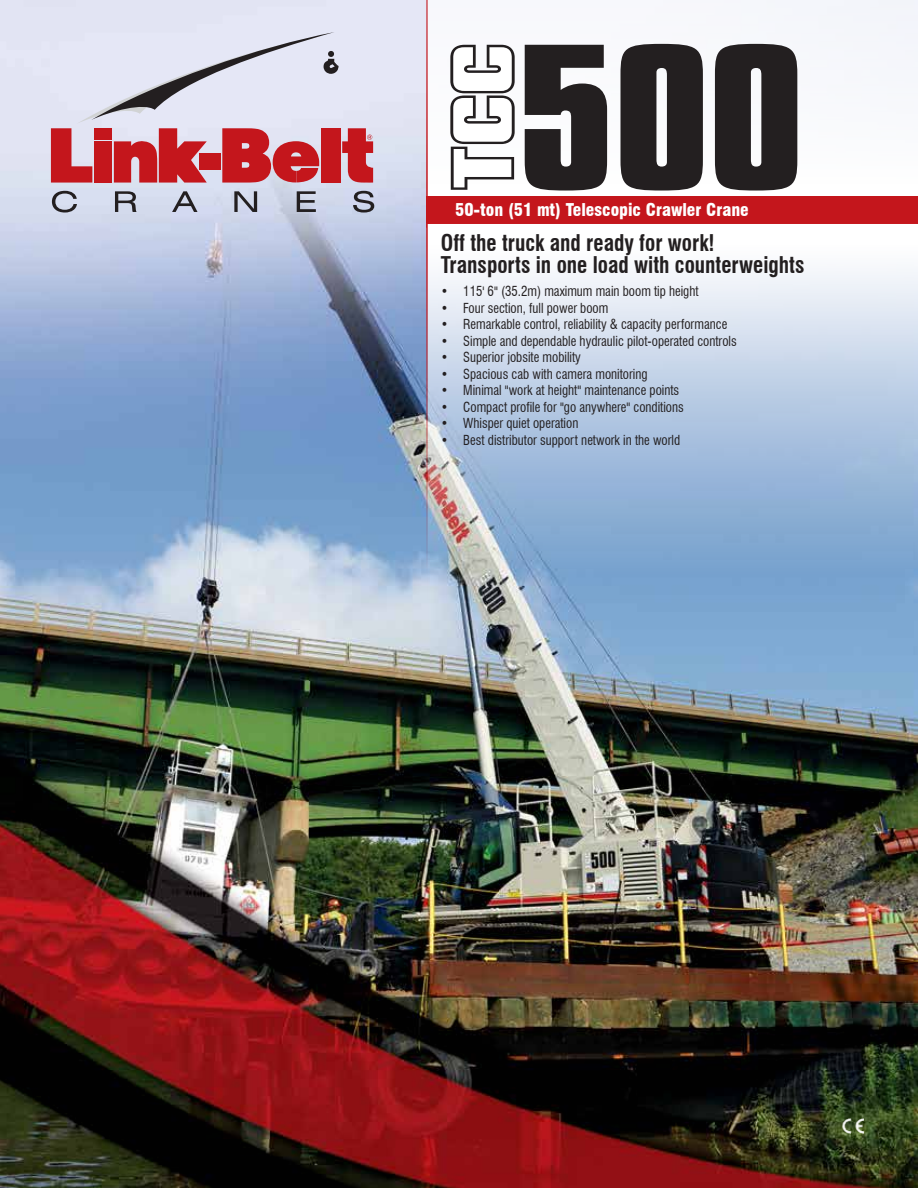
<style>
.page{position:relative;width:918px;height:1188px;background:#fff}
.page>*{position:absolute;margin:0;border:0;box-sizing:border-box;transform-origin:0 0}
.t1{font:700 condensed 22.5px/22.5px "Swiss 721 BT";color:#231f20;scale:.95 1}
.t2{font:900 condensed 17.25px "Swiss 721 BT";color:#fff}
.t3{font:condensed 13.5px "Swiss 721 BT";color:#231f20;scale:.95 1}
</style>
<div class="page">
<img style="left:0;top:0;width:918px;height:1188px">
<img style="left:841px;top:1118px;width:23px;height:16px">
<svg style="left:426px;top:0;width:492px;height:197px"></svg>
<div style="left:426px;top:197px;width:492px;height:26px;background:#c4161c"></div>
<svg style="left:426px;top:223px;width:492px;height:377px"></svg>
<svg style="left:621px;top:44px;width:82px;height:147px;background:#3d3a3b"></svg>
<svg style="left:715px;top:44px;width:82px;height:147px;background:#3d393b"></svg>
<svg style="left:525px;top:45px;width:82px;height:146px"></svg>
<svg style="left:449px;top:45px;width:66px;height:145px"></svg>
<svg style="left:52px;top:191px;width:322px;height:22px;background:#b5bbcb"></svg>
<svg style="left:51px;top:32px;width:322px;height:151px;background:#d4a9b5"></svg>
<p class="t2" style="left:455px;top:199px;width:295px">50-ton (51 mt) Telescopic Crawler Crane</p>
<h1 class="t1" style="left:441px;top:231px;width:384px">Off the truck and ready for work!<br>Transports in one load with counterweights</h1>
<p class="t3" style="left:441px;top:283px;width:273px">• 115' 6" (35.2m) maximum main boom tip height</p>
<p class="t3" style="left:441px;top:300px;width:178px">• Four section, full power boom</p>
<p class="t3" style="left:441px;top:316px;width:303px">• Remarkable control, reliability &amp; capacity performance</p>
<p class="t3" style="left:441px;top:333px;width:313px">• Simple and dependable hydraulic pilot-operated controls</p>
<p class="t3" style="left:441px;top:349px;width:149px">• Superior jobsite mobility</p>
<p class="t3" style="left:441px;top:366px;width:219px">• Spacious cab with camera monitoring</p>
<p class="t3" style="left:441px;top:382px;width:253px">• Minimal "work at height" maintenance points</p>
<p class="t3" style="left:441px;top:399px;width:257px">• Compact profile for "go anywhere" conditions</p>
<p class="t3" style="left:441px;top:415px;width:146px">• Whisper quiet operation</p>
<p class="t3" style="left:441px;top:432px;width:253px">• Best distributor support network in the world</p>
</div>
